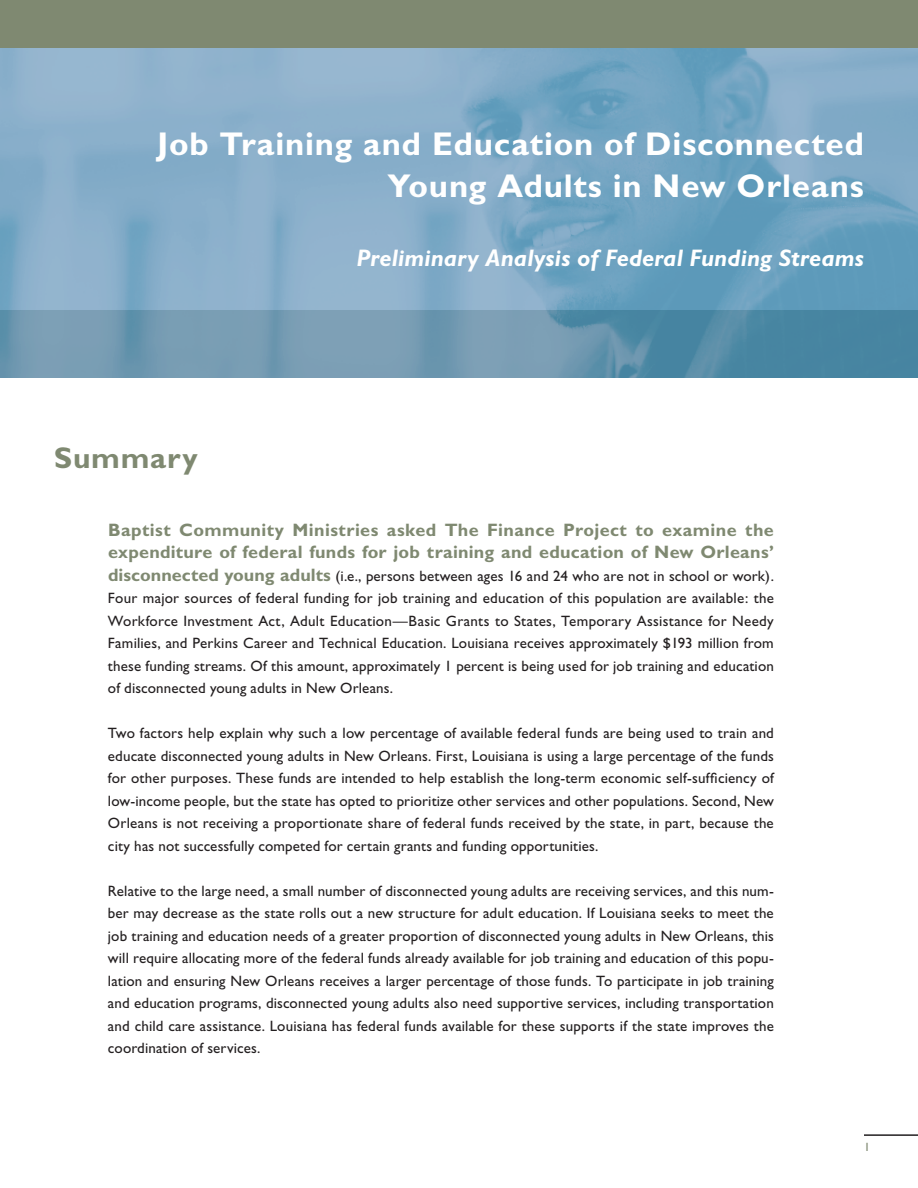
<style>
.page{position:relative;width:918px;height:1188px;background:#fff}
.page>*{position:absolute;margin:0;border:0;box-sizing:border-box;transform-origin:0 0}
.t1{font:700 33px/42px "Gill Sans";letter-spacing:.025em;color:#fff;text-align:right}
.t2{font:700 30px "Gill Sans";letter-spacing:.03em;color:#7f8971}
.t3{font:italic 700 24px "Gill Sans";letter-spacing:.005em;color:#fff}
.t4{font:700 18px/22.5px "Gill Sans";letter-spacing:.02em;color:#7f8971}
.t5{font:15px/22.5px "Gill Sans";letter-spacing:.01em;color:#231f20;text-align:justify}
.t6{font:12px "Gill Sans";color:#7f8971}
.s1{font-weight:700;font-size:18px;color:#7f8971}
</style>
<div class="page">
<hr style="left:864px;top:1134px;width:54px;height:2px;background:#231f20">
<div style="left:0;top:0;width:918px;height:48px;background:#7f8971"></div>
<img style="left:0;top:48px;width:918px;height:330px">
<h1 class="t1" style="left:157px;top:123px;width:708px">Job Training and Education of Disconnected<br>Young Adults in New Orleans</h1>
<h2 class="t2" style="left:54px;top:440px;width:145px">Summary</h2>
<h3 class="t3" style="left:357px;top:244px;width:509px">Preliminary Analysis of Federal Funding Streams</h3>
<p class="t4" style="left:108px;top:518px;width:667px">Baptist Community Ministries asked The Finance Project to examine the expenditure of federal funds for job training and education of New Orleans’</p>
<p class="t5" style="left:108px;top:564px;width:668px"><span class="s1">disconnected young adults</span> (i.e., persons between ages 16 and 24 who are not in school or work).<br>Four major sources of federal funding for job training and education of this population are available: the Workforce Investment Act, Adult Education—Basic Grants to States, Temporary Assistance for Needy Families, and Perkins Career and Technical Education. Louisiana receives approximately $193 million from these funding streams. Of this amount, approximately 1 percent is being used for job training and education of disconnected young adults in New Orleans.</p>
<p class="t5" style="left:108px;top:722px;width:668px">Two factors help explain why such a low percentage of available federal funds are being used to train and educate disconnected young adults in New Orleans. First, Louisiana is using a large percentage of the funds for other purposes. These funds are intended to help establish the long-term economic self-sufficiency of low-income people, but the state has opted to prioritize other services and other populations. Second, New Orleans is not receiving a proportionate share of federal funds received by the state, in part, because the city has not successfully competed for certain grants and funding opportunities.</p>
<p class="t5" style="left:108px;top:879px;width:668px">Relative to the large need, a small number of disconnected young adults are receiving services, and this num&shy;ber may decrease as the state rolls out a new structure for adult education. If Louisiana seeks to meet the job training and education needs of a greater proportion of disconnected young adults in New Orleans, this will require allocating more of the federal funds already available for job training and education of this popu&shy;lation and ensuring New Orleans receives a larger percentage of those funds. To participate in job training and education programs, disconnected young adults also need supportive services, including transportation and child care assistance. Louisiana has federal funds available for these supports if the state improves the coordination of services.</p>
<p class="t6" style="left:864px;top:1140px;width:7px">1</p>
</div>
